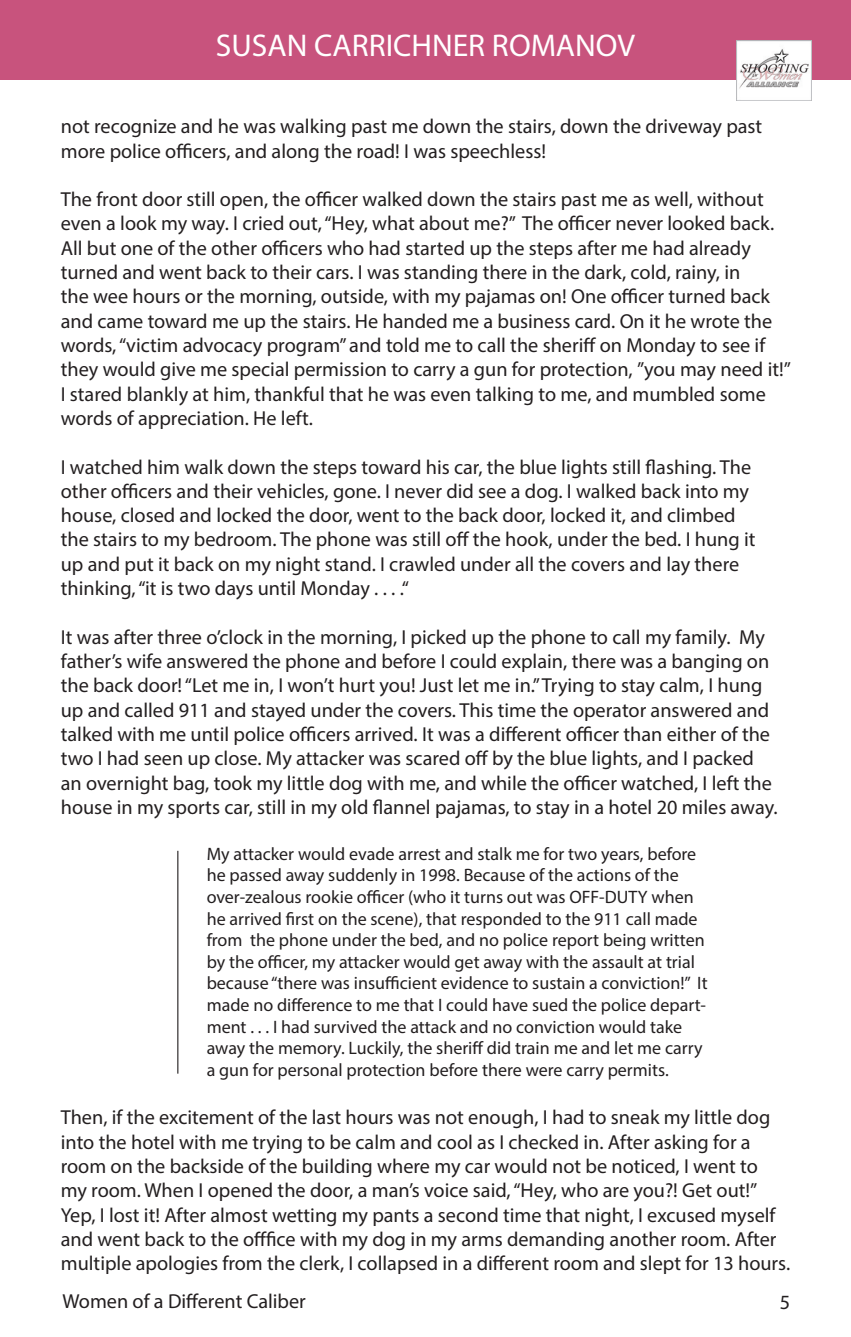
<style>
.page{position:relative;width:851px;height:1337px;background:#fff}
.page>*{position:absolute;margin:0;border:0;box-sizing:border-box;transform-origin:0 0}
.t1{font:31.5px "Myriad Pro";color:#fff}
.t2{font:20.25px/24.3px "Myriad Pro";color:#231f20}
.t3{font:18px/21.6px "Myriad Pro";color:#231f20}
</style>
<div class="page">
<div style="left:0;top:0;width:850px;height:80px;background:#c8537d"></div>
<img style="left:736px;top:41px;width:75px;height:60px">
<img style="left:738px;top:48px;width:71px;height:41px">
<hr style="left:177px;top:850px;width:1px;height:223px;background:#231f20">
<h1 class="t1" style="left:216px;top:26px;width:420px">SUSAN CARRICHNER ROMANOV</h1>
<p class="t2" style="left:61px;top:114px;width:703px">not recognize and he was walking past me down the stairs, down the driveway past more police officers, and along the road! I was speechless!</p>
<p class="t2" style="left:61px;top:187px;width:731px">The front door still open, the officer walked down the stairs past me as well, without even a look my way. I cried out, “Hey, what about me?” The officer never looked back.<br>All but one of the other officers who had started up the steps after me had already turned and went back to their cars. I was standing there in the dark, cold, rainy, in<br>the wee hours or the morning, outside, with my pajamas on! One officer turned back and came toward me up the stairs. He handed me a business card. On it he wrote the words, “victim advocacy program” and told me to call the sheriff on Monday to see if they would give me special permission to carry a gun for protection, ”you may need it!” I stared blankly at him, thankful that he was even talking to me, and mumbled some words of appreciation. He left.</p>
<p class="t2" style="left:61px;top:454px;width:696px">I watched him walk down the steps toward his car, the blue lights still flashing. The other officers and their vehicles, gone. I never did see a dog. I walked back into my house, closed and locked the door, went to the back door, locked it, and climbed the stairs to my bedroom. The phone was still off the hook, under the bed. I hung it up and put it back on my night stand. I crawled under all the covers and lay there thinking, “it is two days until Monday . . . .“</p>
<p class="t2" style="left:61px;top:624px;width:718px">It was after three o’clock in the morning, I picked up the phone to call my family. My father’s wife answered the phone and before I could explain, there was a banging on the back door! “Let me in, I won’t hurt you! Just let me in.” Trying to stay calm, I hung up and called 911 and stayed under the covers. This time the operator answered and talked with me until police officers arrived. It was a different officer than either of the two I had seen up close. My attacker was scared off by the blue lights, and I packed an overnight bag, took my little dog with me, and while the officer watched, I left the house in my sports car, still in my old flannel pajamas, to stay in a hotel 20 miles away.</p>
<p class="t3" style="left:207px;top:842px;width:502px">My attacker would evade arrest and stalk me for two years, before he passed away suddenly in 1998. Because of the actions of the over-zealous rookie officer (who it turns out was OFF-DUTY when he arrived first on the scene), that responded to the 911 call made from the phone under the bed, and no police report being written by the officer, my attacker would get away with the assault at trial because “there was insufficient evidence to sustain a conviction!” It made no difference to me that I could have sued the police depart&shy;ment . . . I had survived the attack and no conviction would take away the memory. Luckily, the sheriff did train me and let me carry a gun for personal protection before there were carry permits.</p>
<p class="t2" style="left:61px;top:1105px;width:731px">Then, if the excitement of the last hours was not enough, I had to sneak my little dog into the hotel with me trying to be calm and cool as I checked in. After asking for a room on the backside of the building where my car would not be noticed, I went to<br>my room. When I opened the door, a man’s voice said, “Hey, who are you?! Get out!” Yep, I lost it! After almost wetting my pants a second time that night, I excused myself and went back to the offfice with my dog in my arms demanding another room. After multiple apologies from the clerk, I collapsed in a different room and slept for 13 hours.</p>
<p class="t2" style="left:779px;top:1289px;width:12px">5</p>
<p class="t2" style="left:62px;top:1288px;width:245px">Women of a Different Caliber</p>
</div>
